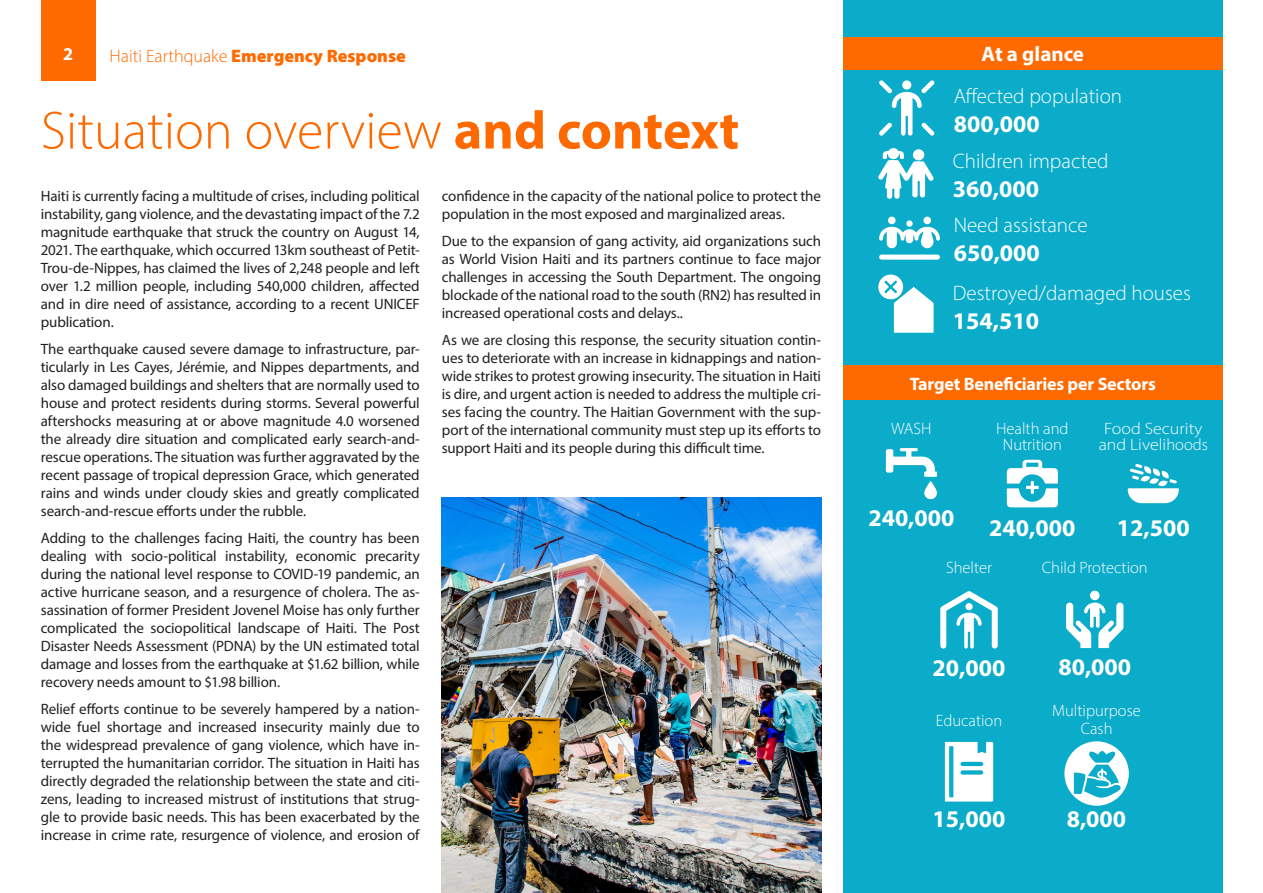
<style>
.page{position:relative;width:1263px;height:893px;background:#fff}
.page>*{position:absolute;margin:0;border:0;box-sizing:border-box;transform-origin:0 0}
.t1{font:300 54px "Myriad Pro";color:#ff6a00}
.t2{font:700 24px "Myriad Pro";color:#fff}
.t3{font:300 21px "Myriad Pro";color:#fff}
.t4{font:700 21px "Myriad Pro";color:#fff}
.t5{font:900 18px "Myriad Pro";color:#ff6a00}
.Paragraph_Style_Basi{font:700 18px "Myriad Pro";letter-spacing:-.01em;color:#fff}
.t6{font:300 16.5px/16.2px "Myriad Pro";color:#fff;text-align:center}
.t7{font:300 16.5px/16.2px "Myriad Pro";color:#fff;text-align:center;scale:1.09 1}
.Paragraph_Style_Basi-2{font:15px/18px "Myriad Pro";letter-spacing:-.01em;color:#231f20;text-align:justify}
.s1{font-weight:300}
.s2{font-weight:700}
</style>
<div class="page">
<div style="left:843px;top:0;width:379px;height:893px;background:#0babca"></div>
<svg style="left:878px;top:148px;width:56px;height:51px"></svg>
<svg style="left:879px;top:80px;width:56px;height:56px"></svg>
<div style="left:902px;top:80px;width:9px;height:10px;background:#fff;border-radius:50%"></div>
<hr style="left:894px;top:303px;width:39px;height:1px;background:#fff">
<svg style="left:878px;top:275px;width:25px;height:24px"></svg>
<svg style="left:879px;top:227px;width:61px;height:21px"></svg>
<div style="left:923px;top:217px;width:8px;height:7px;background:#fff;border-radius:50%"></div>
<div style="left:888px;top:217px;width:7px;height:7px;background:#fff;border-radius:50%"></div>
<svg style="left:906px;top:220px;width:7px;height:7px"></svg>
<div style="left:879px;top:255px;width:61px;height:5px;background:#fff;border-radius:3px"></div>
<div style="left:843px;top:366px;width:379px;height:34px;background:#ff6a00"></div>
<div style="left:843px;top:37px;width:379px;height:33px;background:#ff6a00"></div>
<svg style="left:1128px;top:464px;width:51px;height:39px"></svg>
<svg style="left:1007px;top:460px;width:51px;height:47px"></svg>
<svg style="left:886px;top:448px;width:51px;height:51px"></svg>
<svg style="left:940px;top:591px;width:58px;height:57px"></svg>
<div style="left:1090px;top:591px;width:9px;height:9px;background:#fff;border-radius:50%"></div>
<svg style="left:1066px;top:603px;width:57px;height:45px"></svg>
<svg style="left:945px;top:742px;width:48px;height:60px"></svg>
<div style="left:1064px;top:741px;width:65px;height:65px;background:#fff;border-radius:50%"></div>
<svg style="left:1074px;top:751px;width:47px;height:48px"></svg>
<img style="left:442px;top:497px;width:379px;height:396px">
<div style="left:41px;top:0;width:55px;height:81px;background:#ff6a00"></div>
<p class="Paragraph_Style_Basi" style="left:63px;top:43px;width:11px">2</p>
<p class="t5" style="left:110px;top:44px;width:298px"><span class="s1">Haiti Earthquake</span> Emergency Response</p>
<p class="t1" style="left:41px;top:98px;width:700px">Situation overview <span class="s2">and context</span></p>
<p class="Paragraph_Style_Basi-2" style="left:41px;top:186px;width:380px">Haiti is currently facing a multitude of crises, including political instability, gang violence, and the devastating impact of the 7.2 magnitude earthquake that struck the country on August 14, 2021. The earthquake, which occurred 13km southeast of Petit-Trou-de-Nippes, has claimed the lives of 2,248 people and left over 1.2 million people, including 540,000 children, affected and in dire need of assistance, according to a recent UNICEF publication.</p>
<p class="Paragraph_Style_Basi-2" style="left:41px;top:339px;width:380px">The earthquake caused severe damage to infrastructure, par&shy;ticularly in Les Cayes, Jérémie, and Nippes departments, and also damaged buildings and shelters that are normally used to house and protect residents during storms. Several powerful aftershocks measuring at or above magnitude 4.0 worsened the already dire situation and complicated early search-and&shy;rescue operations. The situation was further aggravated by the recent passage of tropical depression Grace, which generated rains and winds under cloudy skies and greatly complicated search-and-rescue efforts under the rubble.</p>
<p class="Paragraph_Style_Basi-2" style="left:41px;top:528px;width:380px">Adding to the challenges facing Haiti, the country has been dealing with socio-political instability, economic precarity during the national level response to COVID-19 pandemic, an active hurricane season, and a resurgence of cholera. The as&shy;sassination of former President Jovenel Moise has only further complicated the sociopolitical landscape of Haiti. The Post Disaster Needs Assessment (PDNA) by the UN estimated total damage and losses from the earthquake at $1.62 billion, while recovery needs amount to $1.98 billion.</p>
<p class="Paragraph_Style_Basi-2" style="left:41px;top:699px;width:380px">Relief efforts continue to be severely hampered by a nation&shy;wide fuel shortage and increased insecurity mainly due to the widespread prevalence of gang violence, which have in&shy;terrupted the humanitarian corridor. The situation in Haiti has directly degraded the relationship between the state and citi&shy;zens, leading to increased mistrust of institutions that strug&shy;gle to provide basic needs. This has been exacerbated by the increase in crime rate, resurgence of violence, and erosion of</p>
<p class="Paragraph_Style_Basi-2" style="left:442px;top:186px;width:381px">confidence in the capacity of the national police to protect the population in the most exposed and marginalized areas.</p>
<p class="Paragraph_Style_Basi-2" style="left:442px;top:231px;width:381px">Due to the expansion of gang activity, aid organizations such as World Vision Haiti and its partners continue to face major challenges in accessing the South Department. The ongoing blockade of the national road to the south (RN2) has resulted in increased operational costs and delays..</p>
<p class="Paragraph_Style_Basi-2" style="left:442px;top:330px;width:381px">As we are closing this response, the security situation contin&shy;ues to deteriorate with an increase in kidnappings and nation&shy;wide strikes to protest growing insecurity. The situation in Haiti is dire, and urgent action is needed to address the multiple cri&shy;ses facing the country. The Haitian Government with the sup&shy;port of the international community must step up its efforts to support Haiti and its people during this difficult time.</p>
<p class="t4" style="left:982px;top:40px;width:104px">At a glance</p>
<p class="t3" style="left:954px;top:84px;width:170px">Affected population</p>
<p class="t2" style="left:954px;top:109px;width:88px">800,000</p>
<p class="t3" style="left:953px;top:148px;width:157px">Children impacted</p>
<p class="t2" style="left:953px;top:173px;width:88px">360,000</p>
<p class="t3" style="left:954px;top:213px;width:136px">Need assistance</p>
<p class="t2" style="left:954px;top:237px;width:88px">650,000</p>
<p class="t3" style="left:953px;top:281px;width:240px">Destroyed/damaged houses</p>
<p class="t2" style="left:953px;top:306px;width:88px">154,510</p>
<p class="Paragraph_Style_Basi" style="left:910px;top:372px;width:247px">Target Beneficiaries per Sectors</p>
<p class="t6" style="left:891px;top:420px;width:42px">WASH</p>
<p class="t2" style="left:868px;top:502px;width:88px">240,000</p>
<p class="t6" style="left:996px;top:420px;width:74px">Health and<br>Nutrition</p>
<p class="t7" style="left:1099px;top:420px;width:102px">Food Security and Livelihoods</p>
<p class="t2" style="left:989px;top:512px;width:88px">240,000</p>
<p class="t2" style="left:1117px;top:512px;width:74px">12,500</p>
<p class="t6" style="left:946px;top:559px;width:47px">Shelter</p>
<p class="t6" style="left:1042px;top:559px;width:107px">Child Protection</p>
<p class="t2" style="left:932px;top:652px;width:74px">20,000</p>
<p class="t2" style="left:1058px;top:652px;width:74px">80,000</p>
<p class="t6" style="left:936px;top:712px;width:68px">Education</p>
<p class="t6" style="left:1052px;top:703px;width:90px">Multipurpose</p>
<p class="t6" style="left:1081px;top:721px;width:33px">Cash</p>
<p class="t2" style="left:932px;top:803px;width:74px">15,000</p>
<p class="t2" style="left:1067px;top:803px;width:61px">8,000</p>
</div>
